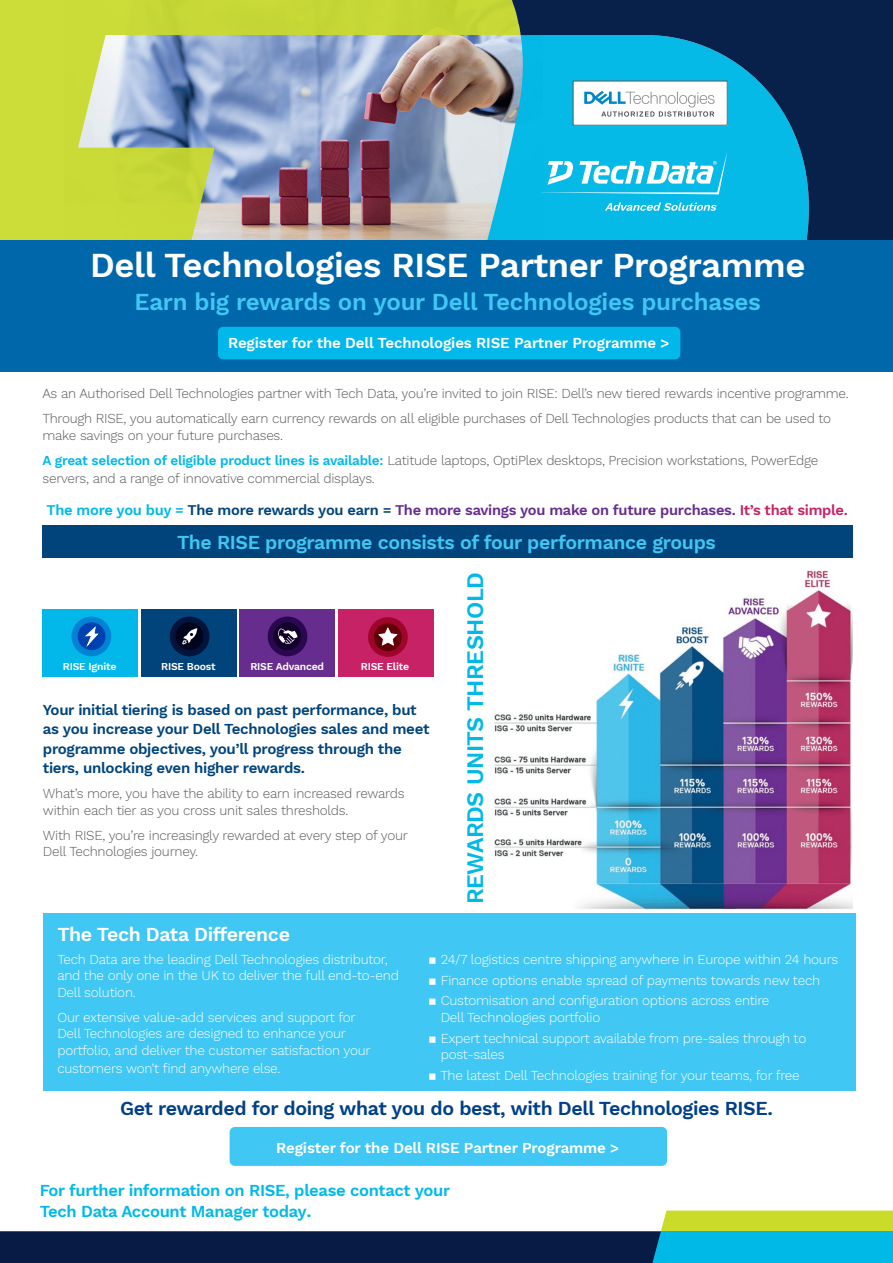
<style>
.page{position:relative;width:893px;height:1263px;background:#fff}
.page>*{position:absolute;margin:0;border:0;box-sizing:border-box;transform-origin:0 0}
.t1{font:600 34.5px "Work Sans";letter-spacing:-.01em;color:#fff}
.t2{font:600 24px "Work Sans";letter-spacing:-.01em;color:#40c7f4}
.t3{font:600 23.25px "Work Sans";letter-spacing:-.02em;color:#00b9e7}
.t4{font:600 19.5px "Work Sans";letter-spacing:-.02em;color:#014086}
.t5{font:600 19.5px "Work Sans";letter-spacing:-.02em;color:#40c7f4}
.t6{font:600 19.5px "Work Sans";letter-spacing:-.02em;color:#fff}
.t7{font:600 16.5px/21px "Work Sans";letter-spacing:-.02em;color:#00b9e7}
.t8{font:600 15px/19.5px "Work Sans";letter-spacing:-.02em;color:#00447b}
.t9{font:600 15px "Work Sans";letter-spacing:-.01em;color:#fff}
.t10{font:600 14.7px "Work Sans";letter-spacing:-.02em;color:#662d8e}
.t11{font:300 13.5px/25px "Work Sans";letter-spacing:-.02em;color:#57585a}
.t12{font:300 13.5px/16.5px "Work Sans";letter-spacing:-.02em;color:#fff}
.t13{font:600 10.35px "Work Sans";letter-spacing:-.02em;color:#fff}
.s1{font-weight:600;color:#02b8ea}
.s2{color:#00b9e7}
.s3{color:#00447b}
.s4{color:#c82267}
.s5{font-size:18px}
</style>
<div class="page">
<div style="left:43px;top:913px;width:812px;height:178px;background:#40c7f4"></div>
<svg style="left:0;top:0;width:503px;height:241px;background:#acb383"></svg>
<svg style="left:503px;top:0;width:390px;height:241px;background:#0b729b"></svg>
<svg style="left:0;top:1210px;width:893px;height:53px"></svg>
<div style="left:230px;top:1127px;width:437px;height:39px;background:#40c7f4;border-radius:5px"></div>
<div style="left:573px;top:81px;width:154px;height:44px;background:#fff"></div>
<svg style="left:584px;top:91px;width:131px;height:26px"></svg>
<svg style="left:605px;top:202px;width:112px;height:9px"></svg>
<svg style="left:541px;top:153px;width:186px;height:41px"></svg>
<div style="left:0;top:241px;width:893px;height:131px;background:#0067aa"></div>
<img style="left:494px;top:570px;width:359px;height:340px">
<div style="left:218px;top:327px;width:462px;height:32px;background:#02b8ea;border-radius:5px"></div>
<div style="left:42px;top:609px;width:96px;height:67px;background:#02b8ea"></div>
<div style="left:141px;top:609px;width:96px;height:67px;background:#00447b"></div>
<div style="left:239px;top:609px;width:96px;height:67px;background:#662d8e"></div>
<div style="left:338px;top:609px;width:95px;height:67px;background:#c82267"></div>
<svg style="left:71px;top:616px;width:40px;height:40px"></svg>
<svg style="left:84px;top:627px;width:15px;height:21px"></svg>
<svg style="left:170px;top:616px;width:39px;height:40px"></svg>
<div style="left:176px;top:622px;width:27px;height:28px;background:#00051d;border-radius:50%"></div>
<svg style="left:182px;top:628px;width:16px;height:17px"></svg>
<svg style="left:268px;top:616px;width:39px;height:40px"></svg>
<svg style="left:278px;top:628px;width:20px;height:16px"></svg>
<svg style="left:368px;top:617px;width:40px;height:40px"></svg>
<svg style="left:378px;top:627px;width:20px;height:19px"></svg>
<div style="left:43px;top:526px;width:810px;height:32px;background:#00447b"></div>
<h1 class="t1" style="left:90px;top:245px;width:717px">Dell Technologies RISE Partner Programme</h1>
<h2 class="t2" style="left:134px;top:287px;width:628px">Earn big rewards on your Dell Technologies purchases</h2>
<p class="t9" style="left:228px;top:334px;width:443px">Register for the Dell Technologies RISE Partner Programme &gt;</p>
<p class="t11" style="left:43px;top:382px;width:808px">As an Authorised Dell Technologies partner with Tech Data, you’re invited to join RISE: Dell’s new tiered rewards incentive programme.<br>Through RISE, you automatically earn currency rewards on all eligible purchases of Dell Technologies products that can be used to</p>
<p class="t11" style="left:43px;top:423px;width:777px">make savings on your future purchases.<br><span class="s1">A great selection of eligible product lines is available:</span> Latitude laptops, OptiPlex desktops, Precision workstations, PowerEdge</p>
<p class="t11" style="left:43px;top:466px;width:334px">servers, and a range of innovative commercial displays.</p>
<p class="t10" style="left:47px;top:501px;width:803px"><span class="s2">The more you buy =</span> <span class="s3">The more rewards you earn =</span> The more savings you make on future purchases. <span class="s4">It’s that simple.</span></p>
<h3 class="t5" style="left:177px;top:531px;width:540px">The RISE programme consists of four performance groups</h3>
<p class="t13" style="left:63px;top:660px;width:55px">RISE Ignite</p>
<p class="t13" style="left:161px;top:660px;width:56px">RISE Boost</p>
<p class="t13" style="left:250px;top:660px;width:75px">RISE Advanced</p>
<p class="t13" style="left:361px;top:660px;width:50px">RISE Elite</p>
<p class="t8" style="left:43px;top:700px;width:388px">Your initial tiering is based on past performance, but as you increase your Dell Technologies sales and meet programme objectives, you’ll progress through the tiers, unlocking even higher rewards.</p>
<p class="t11" style="left:43px;top:786px;width:363px;line-height:16.5px">What’s more, you have the ability to earn increased rewards within each tier as you cross unit sales thresholds.</p>
<p class="t11" style="left:43px;top:827px;width:366px;line-height:16.5px">With RISE, you’re increasingly rewarded at every step of your<br>Dell Technologies journey.</p>
<h3 class="t6" style="left:57px;top:923px;width:234px">The Tech Data Difference</h3>
<h3 class="t3" style="left:462px;top:904px;width:334px;rotate:-90deg">REWARDS UNITS THRESHOLD</h3>
<p class="t12" style="left:57px;top:951px;width:343px">Tech Data are the leading Dell Technologies distributor, and the only one in the UK to deliver the full end-to-end<br>Dell solution.</p>
<p class="t12" style="left:57px;top:1009px;width:315px">Our extensive value-add services and support for<br>Dell Technologies are designed to enhance your portfolio, and deliver the customer satisfaction your</p>
<p class="t12" style="left:57px;top:1060px;width:225px">customers won’t find anywhere else.</p>
<p class="t12" style="left:428px;top:951px;width:411px">▪ 24/7 logistics centre shipping anywhere in Europe within 24 hours</p>
<p class="t12" style="left:428px;top:972px;width:393px">▪ Finance options enable spread of payments towards new tech</p>
<p class="t12" style="left:441px;top:993px;width:330px;text-indent:-12px">▪ Customisation and configuration options across entire<br>Dell Technologies portfolio</p>
<p class="t12" style="left:441px;top:1030px;width:367px;text-indent:-12px">▪ Expert technical support available from pre-sales through to post-sales</p>
<p class="t12" style="left:428px;top:1067px;width:373px">▪ The latest Dell Technologies training for your teams, for free</p>
<h3 class="t4" style="left:120px;top:1097px;width:654px">Get rewarded for doing what you do best, with Dell Technologies RISE.</h3>
<p class="t9" style="left:276px;top:1139px;width:345px">Register for the Dell RISE Partner Programme &gt;</p>
<p class="t7" style="left:40px;top:1181px;width:412px">For further information on RISE, please contact your<br>Tech Data Account Manager today<span class="s5">.</span></p>
</div>
